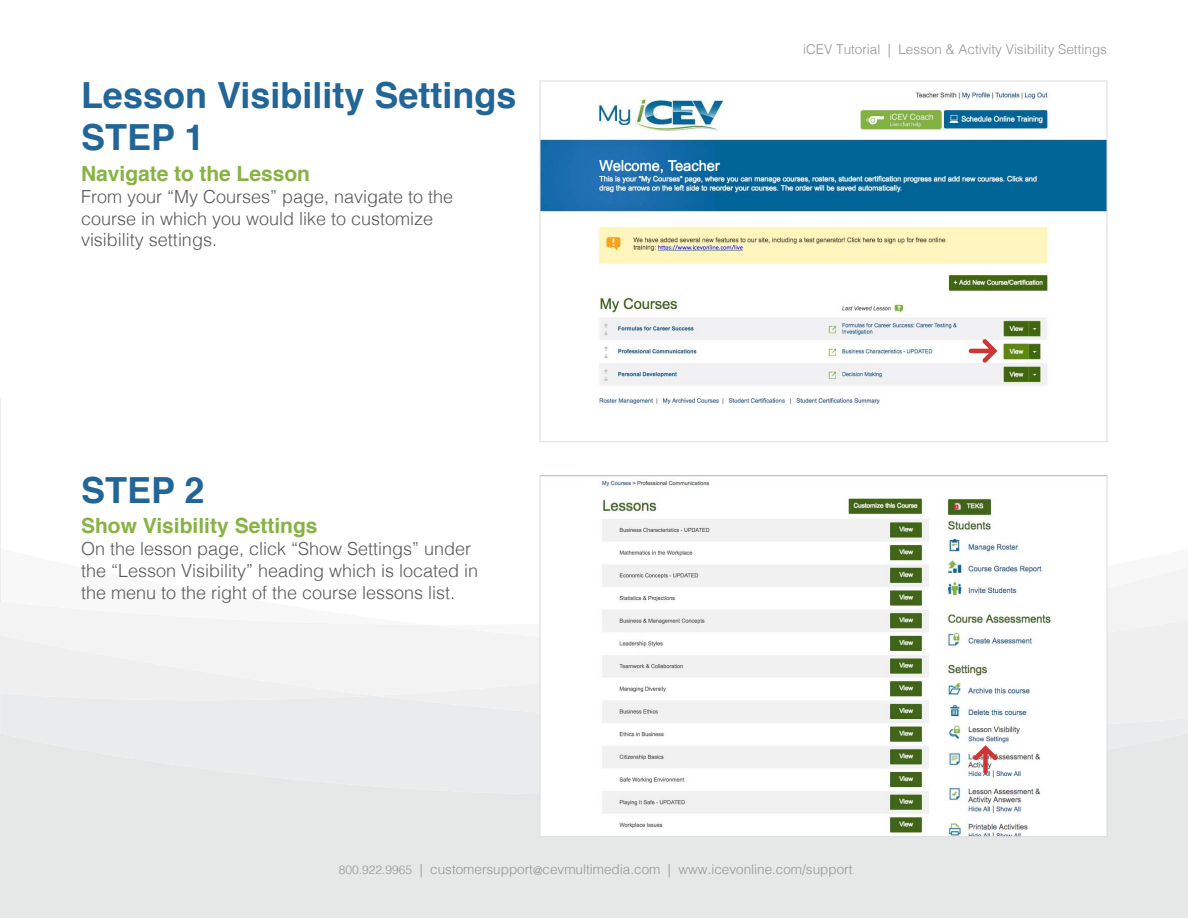
<style>
.page{position:relative;width:1188px;height:918px;background:#fff}
.page>*{position:absolute;margin:0;border:0;box-sizing:border-box;transform-origin:0 0}
.t1{font:700 36px "Helvetica";color:#226597}
.t2{font:700 21px "Helvetica";color:#86b343}
.t3{font:300 18px/21.6px "Helvetica";color:#58595b}
.t4{font:300 13.5px "Helvetica";color:#939598}
.s1{font-size:12px}
</style>
<div class="page">
<div style="left:0;top:549px;width:1188px;height:369px;background:#e6e7e7"></div>
<div style="left:1px;top:702px;width:1186px;height:170px;background:#e6e7e7"></div>
<div style="left:375px;top:651px;width:812px;height:103px;background:#eaebec"></div>
<div style="left:427px;top:650px;width:113px;height:46px;background:#f3f3f4"></div>
<div style="left:427px;top:626px;width:760px;height:24px;background:#f3f3f4"></div>
<div style="left:0;top:398px;width:427px;height:304px;background:#f3f3f4"></div>
<svg style="left:1px;top:398px;width:1186px;height:228px"></svg>
<img style="left:542px;top:91px;width:563px;height:349px">
<svg style="left:969px;top:339px;width:29px;height:24px"></svg>
<img style="left:542px;top:478px;width:563px;height:357px">
<svg style="left:974px;top:745px;width:24px;height:29px"></svg>
<h1 class="t1" style="left:81px;top:66px;width:437px">Lesson Visibility Settings</h1>
<h1 class="t1" style="left:81px;top:109px;width:125px">STEP 1</h1>
<p class="t2" style="left:81px;top:157px;width:231px">Navigate to the Lesson</p>
<p class="t3" style="left:81px;top:185px;width:374px">From your “My Courses” page, navigate to the course in which you would like to customize visibility settings.</p>
<h1 class="t1" style="left:81px;top:461px;width:125px">STEP 2</h1>
<p class="t3" style="left:81px;top:537px;width:399px">On the lesson page, click “Show Settings” under the “Lesson Visibility” heading which is located in the menu to the right of the course lessons list.</p>
<p class="t2" style="left:81px;top:509px;width:238px">Show Visibility Settings</p>
<p class="t4" style="left:803px;top:38px;width:305px">iCEV Tutorial | Lesson &amp; Activity Visibility Settings</p>
<p class="t4" style="left:339px;top:857px;width:515px"><span class="s1">800.922.9965</span> | customersupport<sub>@</sub>cevmultimedia.com | www.icevonline.com/support</p>
</div>
